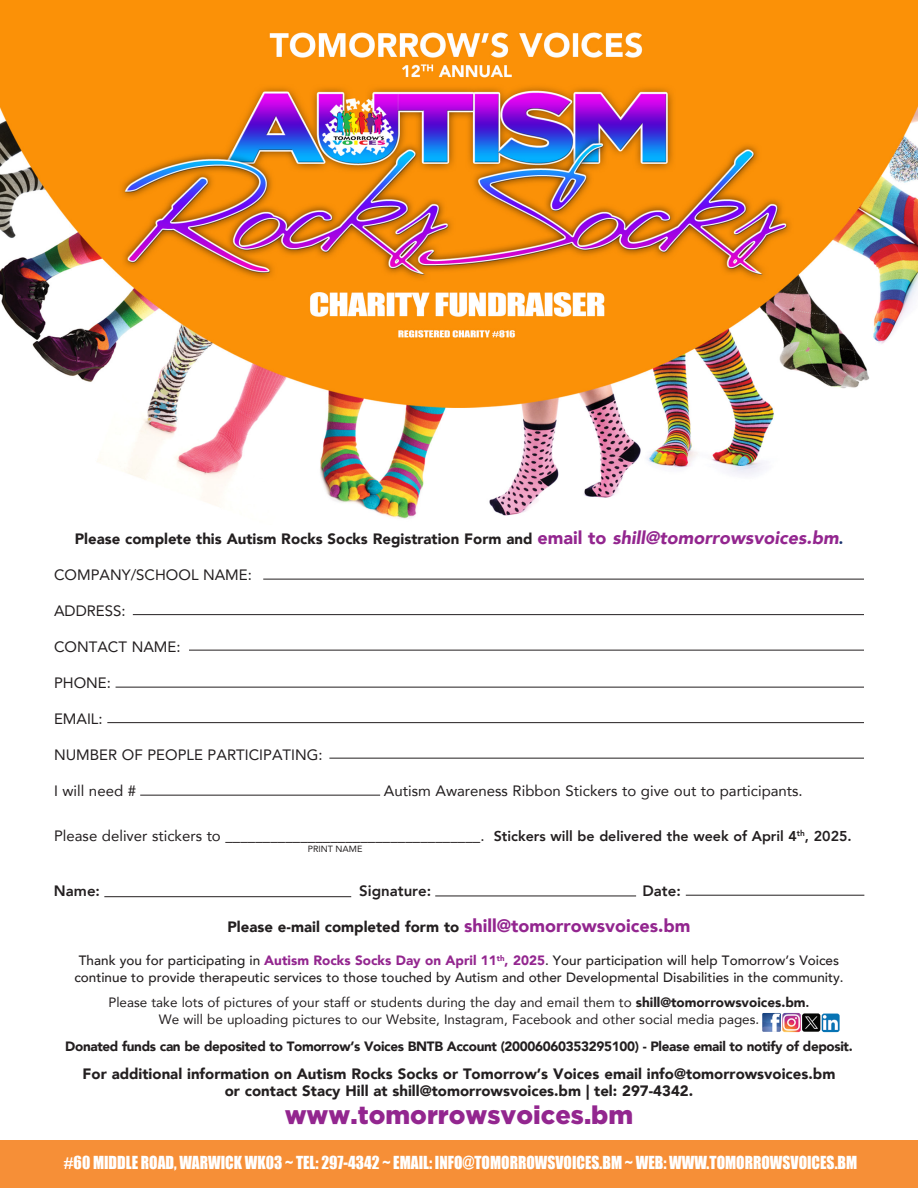
<style>
.page{position:relative;width:918px;height:1188px;background:#fff}
.page>*{position:absolute;margin:0;border:0;box-sizing:border-box;transform-origin:0 0}
.t1{font:900 25.5px "Gotham";color:#93268f}
.t2{font:16.5px "Impact";color:#fff;scale:.94 1}
.t3{font:900 15px "Avenir";color:#231f20}
.t4{font:15px "Avenir";color:#231f20}
.t5{font:800 15px "Avenir";color:#231f20}
.t6{font:500 13.5px/16.5px "Avenir";color:#231f20;text-align:center}
.t7{font:13.5px "Avenir";color:#231f20}
.t8{font:900 13.5px "Avenir";letter-spacing:-.025em;color:#231f20}
.t9{font:9px "Avenir";color:#231f20}
.s1{font-size:18px;color:#93268f}
.s2{font-style:italic;font-size:18px;color:#93268f}
.s3{color:#16306c}
.s4{font-weight:800;font-size:14.25px}
.s5{font-weight:900;color:#93268f}
.s6{font-weight:900}
.s7{font-weight:800}
</style>
<div class="page">
<img style="left:0;top:0;width:918px;height:519px">
<hr style="left:263px;top:579px;width:601px;height:1px;background:#231f20">
<hr style="left:133px;top:614px;width:731px;height:1px;background:#231f20">
<hr style="left:189px;top:650px;width:675px;height:1px;background:#231f20">
<hr style="left:116px;top:687px;width:748px;height:1px;background:#231f20">
<hr style="left:107px;top:722px;width:757px;height:1px;background:#231f20">
<hr style="left:329px;top:758px;width:535px;height:1px;background:#231f20">
<hr style="left:140px;top:795px;width:240px;height:1px;background:#231f20">
<hr style="left:104px;top:896px;width:247px;height:1px;background:#231f20">
<hr style="left:435px;top:896px;width:201px;height:1px;background:#231f20">
<hr style="left:686px;top:895px;width:178px;height:1px;background:#231f20">
<div style="left:0;top:1140px;width:918px;height:48px;background:#f68f37"></div>
<img style="left:762px;top:1013px;width:58px;height:19px">
<img style="left:822px;top:1014px;width:18px;height:18px">
<p class="t3" style="left:75px;top:526px;width:770px">Please complete this Autism Rocks Socks Registration Form and <span class="s1">email to</span> <span class="s2">shill@tomorrowsvoices.bm</span><span class="s3">.</span></p>
<p class="t4" style="left:54px;top:562px;width:199px">COMPANY/SCHOOL NAME:</p>
<p class="t4" style="left:54px;top:598px;width:73px">ADDRESS:</p>
<p class="t4" style="left:54px;top:634px;width:128px">CONTACT NAME:</p>
<p class="t4" style="left:54px;top:670px;width:58px">PHONE:</p>
<p class="t4" style="left:54px;top:706px;width:50px">EMAIL:</p>
<p class="t4" style="left:54px;top:742px;width:270px">NUMBER OF PEOPLE PARTICIPATING:</p>
<p class="t4" style="left:54px;top:778px;width:84px">I will need #</p>
<p class="t4" style="left:384px;top:778px;width:420px">Autism Awareness Ribbon Stickers to give out to participants.</p>
<p class="t4" style="left:54px;top:823px;width:799px">Please deliver stickers to __________________________________. <span class="s4">Stickers will be delivered the week of April 4</span><sup>th</sup><span class="s4">, 2025.</span></p>
<p class="t9" style="left:308px;top:842px;width:56px">PRINT NAME</p>
<p class="t5" style="left:54px;top:879px;width:48px">Name:</p>
<p class="t5" style="left:359px;top:879px;width:73px">Signature:</p>
<p class="t5" style="left:642px;top:879px;width:40px">Date:</p>
<p class="t3" style="left:228px;top:914px;width:464px">Please e-mail completed form to <span class="s1">shill@tomorrowsvoices.bm</span></p>
<p class="t6" style="left:74px;top:951px;width:771px">Thank you for participating in <span class="s5">Autism Rocks Socks Day on April 11</span><sup>th</sup><span class="s5">, 2025</span>. Your participation will help Tomorrow’s Voices continue to provide therapeutic services to those touched by Autism and other Developmental Disabilities in the community.</p>
<p class="t7" style="left:108px;top:992px;width:703px">Please take lots of pictures of your staff or students during the day and email them to <span class="s6">shill@tomorrowsvoices.bm</span><span class="s7">.</span></p>
<p class="t7" style="left:159px;top:1008px;width:602px">We will be uploading pictures to our Website, Instagram, Facebook and other social media pages.</p>
<p class="t8" style="left:65px;top:1034px;width:789px">Donated funds can be deposited to Tomorrow’s Voices BNTB Account (20006060353295100) - Please email to notify of deposit.</p>
<p class="t3" style="left:83px;top:1061px;width:754px">For additional information on Autism Rocks Socks or Tomorrow’s Voices email info@tomorrowsvoices.bm</p>
<p class="t3" style="left:225px;top:1078px;width:470px">or contact Stacy Hill at shill@tomorrowsvoices.bm | tel: 297-4342.</p>
<p class="t1" style="left:285px;top:1098px;width:350px">www.tomorrowsvoices.bm</p>
<p class="t2" style="left:64px;top:1149px;width:845px">#60 MIDDLE ROAD, WARWICK WK03 ~ TEL: 297-4342 ~ EMAIL: INFO@TOMORROWSVOICES.BM ~ WEB: WWW.TOMORROWSVOICES.BM</p>
</div>
